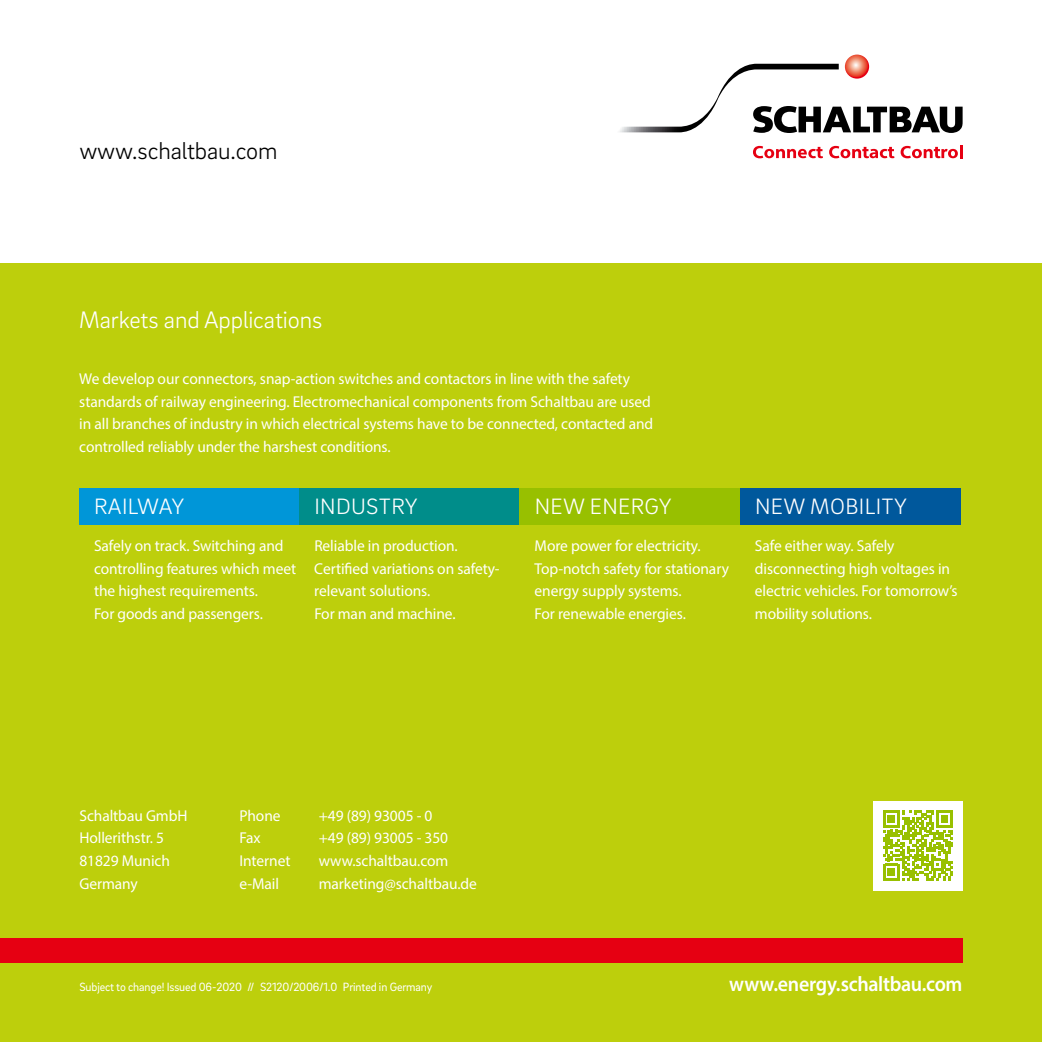
<style>
.page{position:relative;width:1042px;height:1042px;background:#fff}
.page>*{position:absolute;margin:0;border:0;box-sizing:border-box;transform-origin:0 0}
.t1{font:300 24.5px "Brix Sans";letter-spacing:-.005em;color:#fff}
.t2{font:300 24.5px "Brix Sans";letter-spacing:-.005em;color:#000}
.t3{font:300 22.75px "Brix Sans";letter-spacing:.015em;color:#fff}
.t4{font:300 22.75px "Brix Sans";letter-spacing:-.005em;color:#fff}
.t5{font:600 21px "Myriad Pro";letter-spacing:-.015em;color:#fff;scale:.95 1}
.t6{font:15.75px/22.8px "Myriad Pro";letter-spacing:-.005em;color:#fff}
.t7{font:12.25px "Brix Sans";letter-spacing:-.01em;color:#fff;scale:.95 1}
</style>
<div class="page">
<div style="left:0;top:263px;width:1042px;height:779px;background:#bdcf0c"></div>
<svg style="left:845px;top:55px;width:24px;height:24px"></svg>
<svg style="left:619px;top:64px;width:343px;height:69px"></svg>
<svg style="left:753px;top:146px;width:70px;height:12px"></svg>
<svg style="left:829px;top:146px;width:65px;height:12px"></svg>
<svg style="left:900px;top:145px;width:62px;height:13px"></svg>
<div style="left:0;top:938px;width:962px;height:24px;background:#e60012"></div>
<div style="left:873px;top:801px;width:89px;height:89px;background:#fff"></div>
<svg style="left:883px;top:810px;width:70px;height:70px"></svg>
<div style="left:79px;top:488px;width:220px;height:36px;background:#0096d8"></div>
<div style="left:299px;top:488px;width:221px;height:36px;background:#008d8a"></div>
<div style="left:520px;top:488px;width:220px;height:36px;background:#98c000"></div>
<div style="left:740px;top:488px;width:220px;height:36px;background:#00589c"></div>
<h1 class="t2" style="left:79px;top:135px;width:200px">www.schaltbau.com</h1>
<h1 class="t1" style="left:79px;top:304px;width:244px">Markets and Applications</h1>
<p class="t6" style="left:79px;top:367px;width:575px">We develop our connectors, snap-action switches and contactors in line with the safety standards of railway engineering. Electromechanical components from Schaltbau are used in all branches of industry in which electrical systems have to be connected, contacted and controlled reliably under the harshest conditions.</p>
<h2 class="t4" style="left:94px;top:492px;width:92px">RAILWAY</h2>
<h2 class="t3" style="left:314px;top:492px;width:105px">INDUSTRY</h2>
<h2 class="t3" style="left:535px;top:492px;width:138px">NEW ENERGY</h2>
<h2 class="t3" style="left:755px;top:492px;width:153px">NEW MOBILITY</h2>
<p class="t6" style="left:94px;top:534px;width:204px">Safely on track. Switching and controlling features which meet the highest requirements.<br>For goods and passengers.</p>
<p class="t6" style="left:314px;top:534px;width:187px">Reliable in production.<br>Certified variations on safety&shy;relevant solutions.<br>For man and machine.</p>
<p class="t6" style="left:534px;top:534px;width:196px">More power for electricity.<br>Top-notch safety for stationary energy supply systems.<br>For renewable energies.</p>
<p class="t6" style="left:755px;top:534px;width:204px">Safe either way. Safely disconnecting high voltages in electric vehicles. For tomorrow’s mobility solutions.</p>
<p class="t6" style="left:79px;top:803px;width:110px">Schaltbau GmbH<br>Hollerithstr. 5<br>81829 Munich<br>Germany</p>
<p class="t6" style="left:239px;top:803px;width:43px">Phone</p>
<p class="t6" style="left:319px;top:803px;width:115px">+49 (89) 93005 - 0</p>
<p class="t6" style="left:239px;top:826px;width:23px">Fax</p>
<p class="t6" style="left:319px;top:826px;width:131px">+49 (89) 93005 - 350</p>
<p class="t6" style="left:239px;top:849px;width:53px">Internet</p>
<p class="t6" style="left:319px;top:849px;width:131px">www.schaltbau.com</p>
<p class="t6" style="left:239px;top:872px;width:41px">e-Mail</p>
<p class="t6" style="left:319px;top:872px;width:160px">marketing@schaltbau.de</p>
<p class="t7" style="left:79px;top:979px;width:373px">Subject to change! Issued 06-2020 // S2120/2006/1.0 Printed in Germany</p>
<h3 class="t5" style="left:729px;top:971px;width:247px">www.energy.schaltbau.com</h3>
</div>
